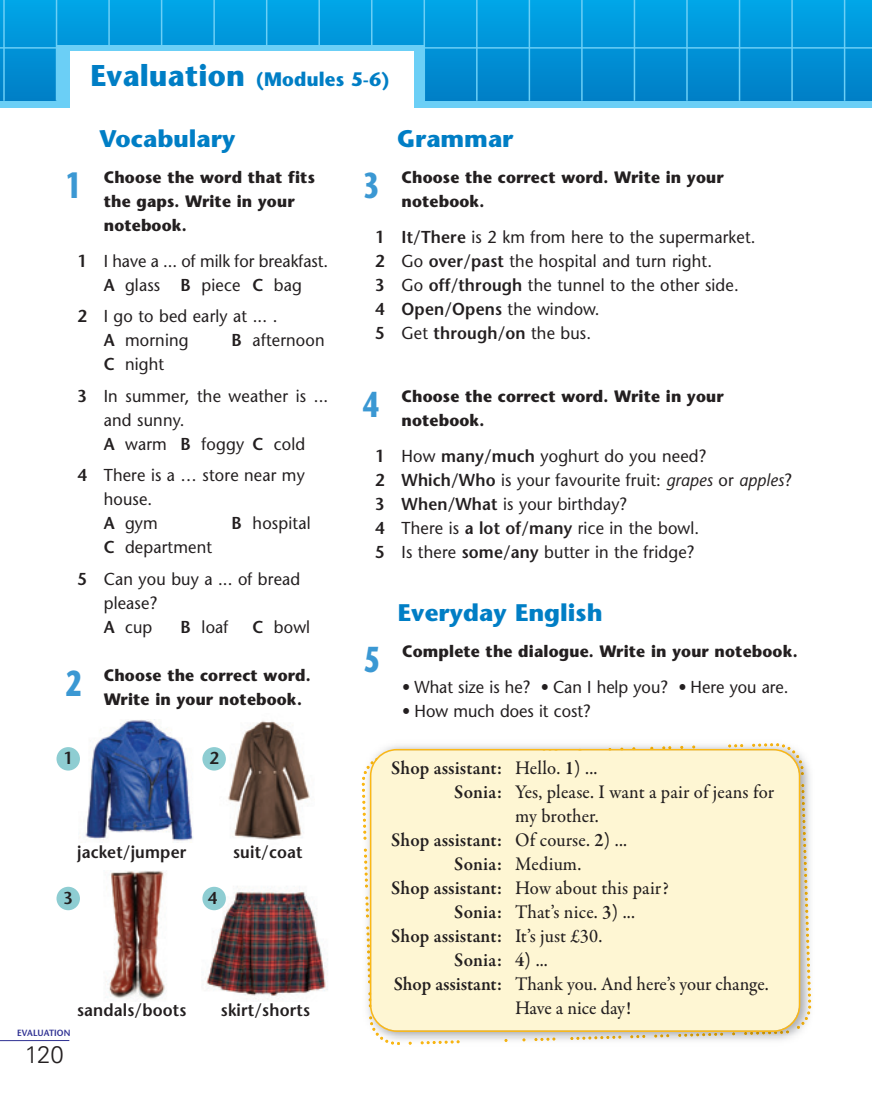
<style>
.page{position:relative;width:872px;height:1106px;background:#fff}
.page>*{position:absolute;margin:0;border:0;box-sizing:border-box;transform-origin:0 0}
.t1{font:700 36px "Stone Sans Std";color:#3b98d3;scale:.7 1}
.t2{font:700 24px "Stone Sans Std";color:#007ec5}
.t3{font:300 24px "Univers LT Std";color:#231f20}
.t4{font:500 19.5px "Garamond Premr Pro";letter-spacing:.005em;color:#231f20;scale:.95 1}
.t5{font:600 19.5px "Garamond Premr Pro";letter-spacing:.01em;color:#231f20;scale:.95 1}
.t6{font:700 19.5px "Stone Sans Std";letter-spacing:.01em;color:#007ec5;scale:.95 1}
.t7{font:500 17.25px/24px "Stone Sans Std";letter-spacing:.01em;color:#231f20;scale:.95 1}
.t8{font:600 17.25px "Stone Sans Std";letter-spacing:.01em;color:#231f20;scale:.95 1}
.t9{font:700 16.5px/24px "Stone Sans Std";letter-spacing:.01em;color:#231f20;scale:.95 1}
.t10{font:600 9px "Stone Sans Std";letter-spacing:.01em;color:#2e3092;scale:.95 1}
.s1{font-size:30px}
.s2{font-weight:600}
.s3{font-style:italic}
.s4{font-weight:500}
</style>
<div class="page">
<img style="left:106px;top:870px;width:61px;height:130px">
<img style="left:205px;top:886px;width:123px;height:113px">
<div style="left:202px;top:887px;width:24px;height:23px;background:#8ecdd2;border-radius:50%"></div>
<div style="left:56px;top:887px;width:24px;height:23px;background:#8ecdd2;border-radius:50%"></div>
<img style="left:221px;top:720px;width:89px;height:120px">
<div style="left:202px;top:747px;width:24px;height:24px;background:#8ecdd2;border-radius:50%"></div>
<img style="left:78px;top:720px;width:115px;height:121px">
<div style="left:56px;top:747px;width:24px;height:24px;background:#8ecdd2;border-radius:50%"></div>
<hr style="left:0;top:1040px;width:69px;height:1px;background:#2e3092">
<div style="left:0;top:36px;width:871px;height:72px;background:#6bcff6"></div>
<div style="left:0;top:0;width:872px;height:100px;background:linear-gradient(to bottom,#00a6e8,#007fc6)"></div>
<hr style="left:3px;top:0;width:2px;height:101px;background:#6bcff6">
<hr style="left:108px;top:0;width:2px;height:101px;background:#6bcff6">
<hr style="left:161px;top:0;width:1px;height:101px;background:#6bcff6">
<hr style="left:213px;top:0;width:2px;height:101px;background:#6bcff6">
<hr style="left:266px;top:0;width:1px;height:101px;background:#6bcff6">
<hr style="left:318px;top:0;width:2px;height:101px;background:#6bcff6">
<hr style="left:423px;top:0;width:2px;height:101px;background:#6bcff6">
<hr style="left:476px;top:0;width:1px;height:101px;background:#6bcff6">
<hr style="left:528px;top:0;width:2px;height:101px;background:#6bcff6">
<hr style="left:581px;top:0;width:2px;height:101px;background:#6bcff6">
<hr style="left:634px;top:0;width:1px;height:101px;background:#6bcff6">
<hr style="left:686px;top:0;width:2px;height:101px;background:#6bcff6">
<hr style="left:739px;top:0;width:1px;height:101px;background:#6bcff6">
<hr style="left:791px;top:0;width:2px;height:101px;background:#6bcff6">
<hr style="left:844px;top:0;width:1px;height:101px;background:#6bcff6">
<hr style="left:56px;top:0;width:1px;height:101px;background:#6bcff6">
<hr style="left:371px;top:0;width:1px;height:101px;background:#6bcff6">
<svg style="left:57px;top:46px;width:366px;height:60px"></svg>
<div style="left:70px;top:52px;width:343px;height:61px;background:#fff"></div>
<hr style="left:0;top:47px;width:872px;height:2px;background:#6bcff6">
<svg style="left:361px;top:743px;width:451px;height:302px"></svg>
<img style="left:367px;top:962px;width:33px;height:83px">
<div style="left:370px;top:749px;width:430px;height:283px;background:#fef6d3"></div>
<p class="t6" style="left:90px;top:72px;width:317px"><span class="s1">Evaluation</span> (Modules 5-6)</p>
<h2 class="t2" style="left:100px;top:129px;width:137px">Vocabulary</h2>
<h2 class="t2" style="left:397px;top:129px;width:118px">Grammar</h2>
<h1 class="t1" style="left:66px;top:172px;width:24px">1</h1>
<p class="t9" style="left:104px;top:167px;width:224px">Choose the word that fits the gaps. Write in your notebook.</p>
<p class="t7" style="left:77px;top:251px;width:266px;text-align:center"><span class="s2">1</span> I have a ... of milk for breakfast.<br><span class="s2">A</span> glass <span class="s2">B</span> piece <span class="s2">C</span> bag</p>
<p class="t7" style="left:104px;top:306px;width:184px;text-indent:-26px"><span class="s2">2</span> I go to bed early at ... .<br><span class="s2">A</span> morning</p>
<p class="t7" style="left:231px;top:330px;width:100px"><span class="s2">B</span> afternoon</p>
<p class="t7" style="left:77px;top:350px;width:266px;line-height:31.5px;text-indent:26px"><span class="s2">C</span> night<br><span class="s2">3</span> In summer, the weather is ...</p>
<p class="t7" style="left:104px;top:410px;width:214px">and sunny.<br><span class="s2">A</span> warm <span class="s2">B</span> foggy <span class="s2">C</span> cold</p>
<p class="t7" style="left:104px;top:465px;width:213px;text-indent:-26px"><span class="s2">4</span> There is a … store near my house.<br><span class="s2">A</span> gym</p>
<p class="t7" style="left:231px;top:513px;width:85px"><span class="s2">B</span> hospital</p>
<p class="t7" style="left:77px;top:533px;width:236px;line-height:31.5px;text-indent:26px"><span class="s2">C</span> department<br><span class="s2">5</span> Can you buy a ... of bread</p>
<p class="t7" style="left:104px;top:593px;width:58px">please?<br><span class="s2">A</span> cup</p>
<p class="t7" style="left:180px;top:617px;width:52px"><span class="s2">B</span> loaf</p>
<p class="t7" style="left:253px;top:617px;width:62px"><span class="s2">C</span> bowl</p>
<h1 class="t1" style="left:66px;top:669px;width:24px">2</h1>
<p class="t9" style="left:104px;top:665px;width:219px">Choose the correct word.<br>Write in your notebook.</p>
<p class="t8" style="left:63px;top:752px;width:11px">1</p>
<p class="t8" style="left:209px;top:752px;width:11px">2</p>
<p class="t8" style="left:77px;top:845px;width:116px">jacket/jumper</p>
<p class="t8" style="left:233px;top:845px;width:74px">suit/coat</p>
<p class="t8" style="left:63px;top:891px;width:11px">3</p>
<p class="t8" style="left:208px;top:891px;width:11px">4</p>
<p class="t8" style="left:77px;top:1003px;width:117px">sandals/boots</p>
<p class="t8" style="left:221px;top:1003px;width:95px">skirt/shorts</p>
<p class="t10" style="left:17px;top:1029px;width:58px">EVALUATION</p>
<h2 class="t3" style="left:25px;top:1046px;width:40px">120</h2>
<h1 class="t1" style="left:363px;top:172px;width:24px">3</h1>
<p class="t9" style="left:401px;top:167px;width:340px">Choose the correct word. Write in your notebook.</p>
<p class="t7" style="left:375px;top:227px;width:402px"><span class="s2">1 It/There</span> is 2 km from here to the supermarket.<br><span class="s2">2</span> Go <span class="s2">over/past</span> the hospital and turn right.<br><span class="s2">3</span> Go <span class="s2">off/through</span> the tunnel to the other side.<br><span class="s2">4 Open/Opens</span> the window.<br><span class="s2">5</span> Get <span class="s2">through/on</span> the bus.</p>
<h1 class="t1" style="left:363px;top:391px;width:24px">4</h1>
<p class="t9" style="left:401px;top:386px;width:340px">Choose the correct word. Write in your notebook.</p>
<p class="t7" style="left:375px;top:446px;width:440px"><span class="s2">1</span> How <span class="s2">many/much</span> yoghurt do you need?<br><span class="s2">2 Which/Who</span> is your favourite fruit: <span class="s3">grapes</span> or <span class="s3">apples</span>?<br><span class="s2">3 When/What</span> is your birthday?<br><span class="s2">4</span> There is <span class="s2">a lot of/many</span> rice in the bowl.<br><span class="s2">5</span> Is there <span class="s2">some/any</span> butter in the fridge?</p>
<h2 class="t2" style="left:398px;top:603px;width:206px">Everyday English</h2>
<h1 class="t1" style="left:364px;top:645px;width:24px">5</h1>
<p class="t9" style="left:402px;top:641px;width:418px">Complete the dialogue. Write in your notebook.</p>
<p class="t7" style="left:402px;top:676px;width:408px">• What size is he? • Can I help you? • Here you are.</p>
<p class="t7" style="left:402px;top:700px;width:200px">• How much does it cost?</p>
<p class="t5" style="left:391px;top:761px;width:219px">Shop assistant: <span class="s4">Hello.</span> 1) <span class="s4">...</span></p>
<p class="t4" style="left:454px;top:785px;width:338px"><span class="s2">Sonia:</span> Yes, please. I want a pair of jeans for</p>
<p class="t4" style="left:515px;top:809px;width:90px">my brother.</p>
<p class="t5" style="left:391px;top:833px;width:250px">Shop assistant: <span class="s4">Of course.</span> 2) <span class="s4">...</span></p>
<p class="t4" style="left:454px;top:857px;width:135px"><span class="s2">Sonia:</span> Medium.</p>
<p class="t4" style="left:391px;top:881px;width:294px"><span class="s2">Shop assistant:</span> How about this pair?</p>
<p class="t4" style="left:454px;top:905px;width:192px"><span class="s2">Sonia:</span> That’s nice. <span class="s2">3)</span> ...</p>
<p class="t5" style="left:391px;top:929px;width:224px">Shop assistant: <span class="s4">It’s just £30.</span></p>
<p class="t5" style="left:454px;top:953px;width:100px">Sonia: 4) <span class="s4">...</span></p>
<p class="t4" style="left:394px;top:977px;width:396px"><span class="s2">Shop assistant:</span> Thank you. And here’s your change.</p>
<p class="t4" style="left:515px;top:1001px;width:124px">Have a nice day!</p>
</div>
